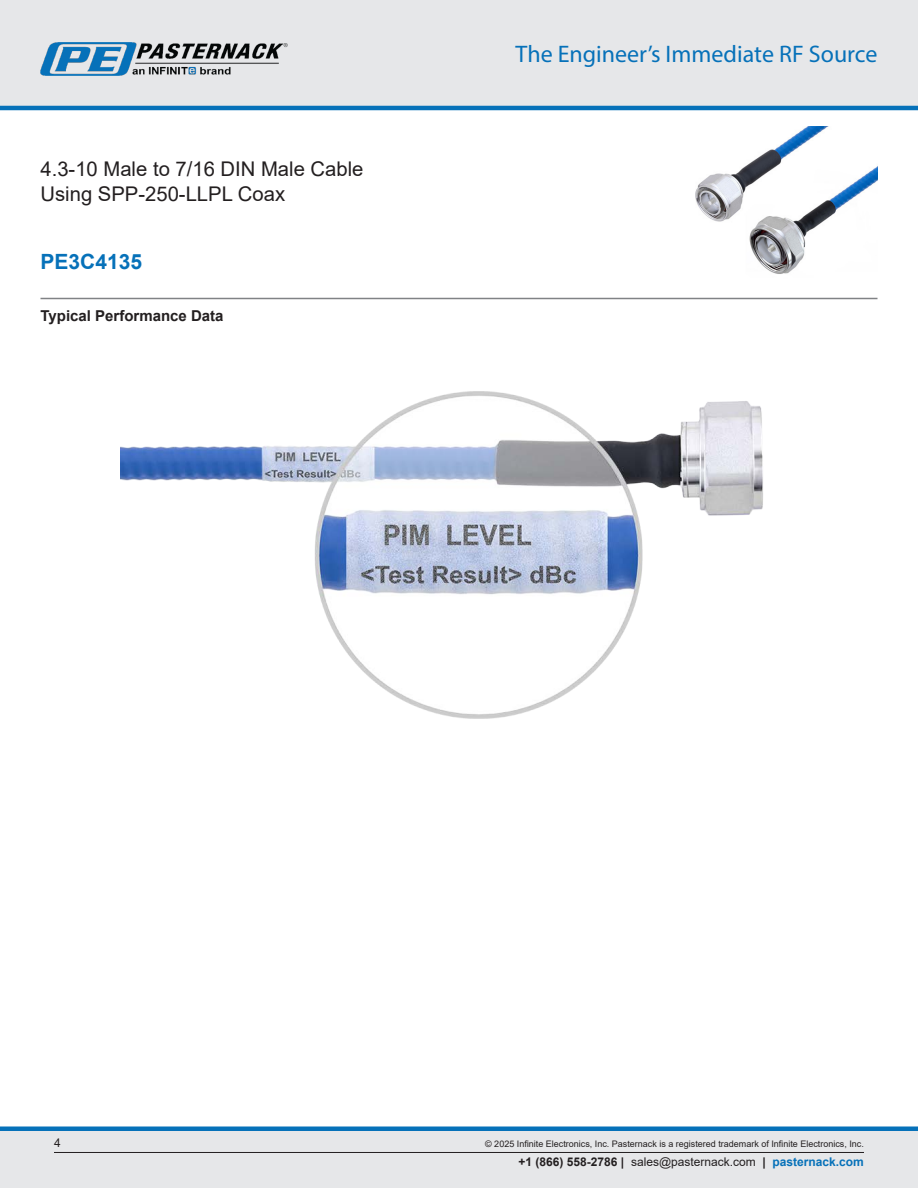
<style>
.page{position:relative;width:918px;height:1188px;background:#fff}
.page>*{position:absolute;margin:0;border:0;box-sizing:border-box;transform-origin:0 0}
.t1{font:24px "Myriad Pro";color:#0671b9}
.Branded_Part_No{font:700 21px "Arial";color:#0671b9}
.Web_Description_Para{font:20.25px/24.3px "Arial";color:#231f20}
.Head1{font:700 15px "Arial";color:#231f20}
.t2{font:12px "Arial";color:#231f20}
.Copyright_disclaimer{font:9px "Arial";color:#231f20}
.s1{font-weight:700}
.s2{font-weight:700;color:#0671b9}
</style>
<div class="page">
<div style="left:0;top:0;width:918px;height:108px;background:#e6e7e9"></div>
<hr style="left:0;top:106px;width:918px;height:4px;background:#0671b9">
<img style="left:40px;top:42px;width:248px;height:34px">
<div style="left:0;top:1131px;width:918px;height:57px;background:#e6e7e9"></div>
<div style="left:0;top:1126px;width:918px;height:5px;background:#0671b9"></div>
<hr style="left:54px;top:1152px;width:810px;height:1px;background:#231f20">
<hr style="left:40px;top:298px;width:838px;height:1px;background:#808285">
<img style="left:695px;top:127px;width:183px;height:147px">
<img style="left:121px;top:391px;width:642px;height:328px">
<h1 class="Web_Description_Para" style="left:40px;top:157px;width:325px">4.3-10 Male to 7/16 DIN Male Cable<br>Using SPP-250-LLPL Coax</h1>
<p class="Branded_Part_No" style="left:40px;top:247px;width:103px">PE3C4135</p>
<p class="Head1" style="left:40px;top:306px;width:185px">Typical Performance Data</p>
<h1 class="t1" style="left:516px;top:39px;width:363px">The Engineer’s Immediate RF Source</h1>
<h3 class="t2" style="left:54px;top:1135px;width:8px">4</h3>
<p class="Copyright_disclaimer" style="left:485px;top:1138px;width:380px">© 2025 Infinite Electronics, Inc. Pasternack is a registered trademark of Infinite Electronics, Inc.</p>
<h3 class="t2" style="left:519px;top:1153px;width:347px"><span class="s1">+1 (866) 558-2786 |</span> sales@pasternack.com <span class="s1">|</span> <span class="s2">pasternack.com</span></h3>
</div>
